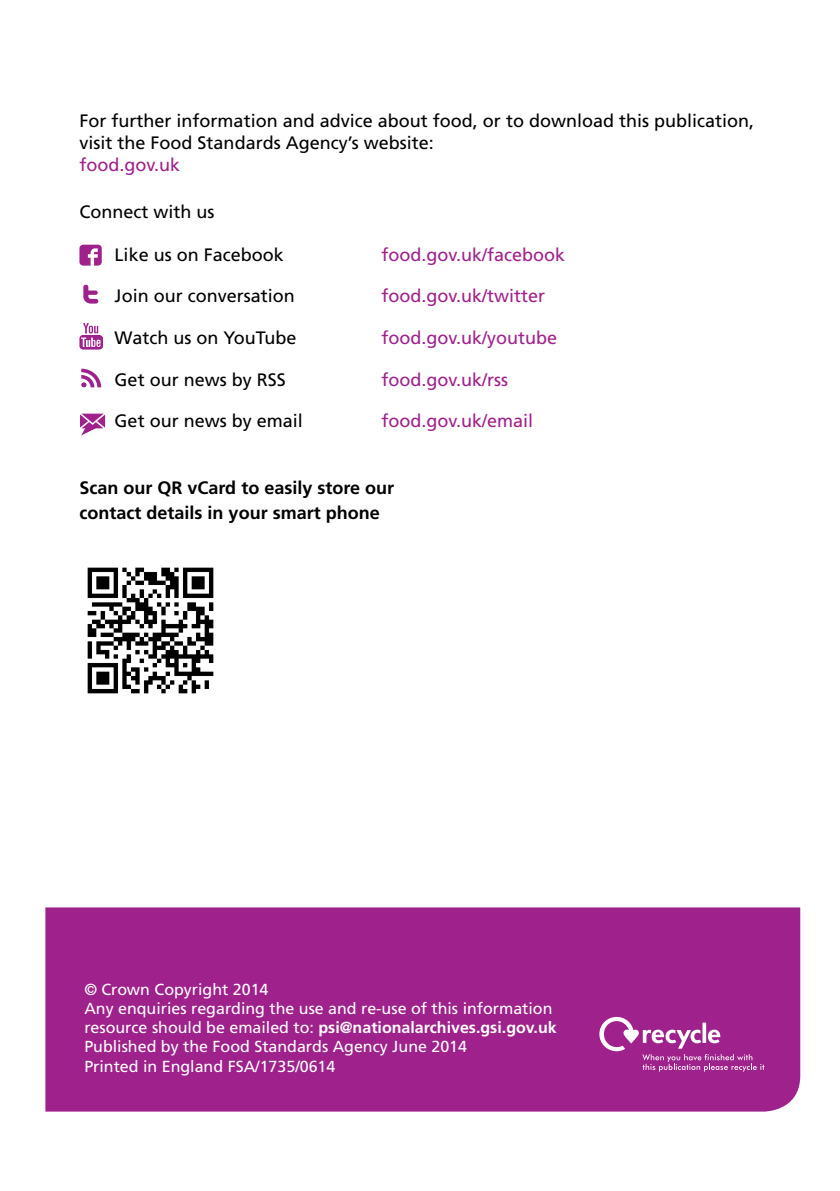
<style>
.page{position:relative;width:840px;height:1191px;background:#fff}
.page>*{position:absolute;margin:0;border:0;box-sizing:border-box;transform-origin:0 0}
.BACK_COVER_BODY{font:18px/21.6px "Frutiger";color:#000}
.SOCIAL_MEDIA{font:18px "Frutiger";color:#9f218b}
.SOCIAL_MEDIA-2{font:18px "Frutiger";color:#000}
.BACK_COVER_B_HEAD{font:700 18px "Frutiger";color:#000}
.BACK_COVER_B_HEAD-2{font:18px "Frutiger";color:#000}
.BACK_COVER_BODY-2{font:16px/19.2px "Frutiger";color:#fff}
.s1{color:#9f218b}
.s2{font-weight:700}
</style>
<div class="page">
<svg style="left:79px;top:245px;width:23px;height:21px"></svg>
<svg style="left:79px;top:323px;width:24px;height:26px"></svg>
<svg style="left:81px;top:369px;width:20px;height:18px"></svg>
<svg style="left:83px;top:285px;width:15px;height:18px"></svg>
<svg style="left:80px;top:413px;width:25px;height:22px"></svg>
<img style="left:87px;top:567px;width:127px;height:127px">
<div style="left:45px;top:907px;width:754px;height:204px;background:#9f218b"></div>
<svg style="left:599px;top:1017px;width:165px;height:54px;background:#ae459d"></svg>
<p class="BACK_COVER_BODY" style="left:79px;top:110px;width:676px">For further information and advice about food, or to download this publication, visit the Food Standards Agency’s website:<br><span class="s1">food.gov.uk</span></p>
<p class="BACK_COVER_B_HEAD-2" style="left:79px;top:201px;width:136px">Connect with us</p>
<p class="SOCIAL_MEDIA-2" style="left:115px;top:244px;width:171px">Like us on Facebook</p>
<p class="SOCIAL_MEDIA" style="left:381px;top:244px;width:185px">food.gov.uk/facebook</p>
<p class="SOCIAL_MEDIA-2" style="left:115px;top:285px;width:182px">Join our conversation</p>
<p class="SOCIAL_MEDIA" style="left:381px;top:285px;width:165px">food.gov.uk/twitter</p>
<p class="SOCIAL_MEDIA-2" style="left:115px;top:327px;width:183px">Watch us on YouTube</p>
<p class="SOCIAL_MEDIA" style="left:381px;top:327px;width:177px">food.gov.uk/youtube</p>
<p class="SOCIAL_MEDIA-2" style="left:115px;top:369px;width:173px">Get our news by RSS</p>
<p class="SOCIAL_MEDIA" style="left:381px;top:369px;width:128px">food.gov.uk/rss</p>
<p class="SOCIAL_MEDIA-2" style="left:115px;top:410px;width:190px">Get our news by email</p>
<p class="SOCIAL_MEDIA" style="left:381px;top:410px;width:153px">food.gov.uk/email</p>
<p class="BACK_COVER_B_HEAD" style="left:79px;top:477px;width:316px">Scan our QR vCard to easily store our</p>
<p class="BACK_COVER_B_HEAD" style="left:79px;top:502px;width:302px">contact details in your smart phone</p>
<p class="BACK_COVER_BODY-2" style="left:84px;top:979px;width:473px">© Crown Copyright 2014<br>Any enquiries regarding the use and re-use of this information resource should be emailed to: <span class="s2">psi@nationalarchives.gsi.gov.uk </span>Published by the Food Standards Agency June 2014<br>Printed in England FSA/1735/0614</p>
</div>
